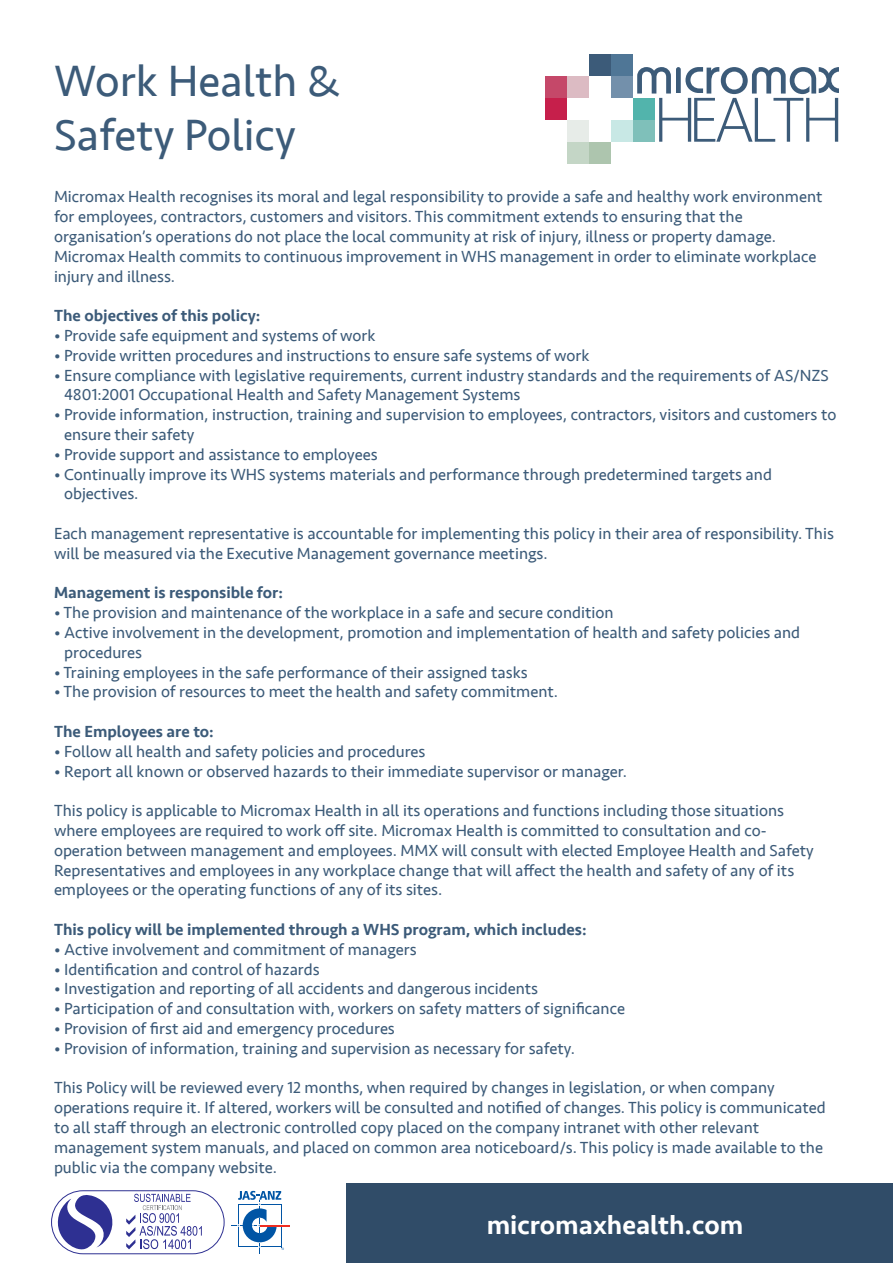
<style>
.page{position:relative;width:893px;height:1263px;background:#fff}
.page>*{position:absolute;margin:0;border:0;box-sizing:border-box;transform-origin:0 0}
.Paragraph_Style_1{font:45px "Seravek";color:#3c5b79}
.t1{font:500 27px "Seravek";color:#fff}
.Paragraph_Style_1-2{font:16.5px/19.8px "Seravek";color:#3c5b79}
.Paragraph_Style_1-3{font:500 16.5px "Seravek";color:#3c5b79}
</style>
<div class="page">
<div style="left:611px;top:120px;width:22px;height:22px;background:#c8e8e5"></div>
<div style="left:633px;top:120px;width:22px;height:22px;background:#7fc0ba"></div>
<div style="left:633px;top:98px;width:22px;height:22px;background:#52b4ac"></div>
<div style="left:611px;top:76px;width:22px;height:22px;background:#7390ab"></div>
<div style="left:611px;top:54px;width:22px;height:22px;background:#4f7696"></div>
<div style="left:589px;top:54px;width:22px;height:22px;background:#3c5b79"></div>
<div style="left:567px;top:76px;width:22px;height:22px;background:#dcbbc3"></div>
<div style="left:545px;top:76px;width:22px;height:22px;background:#c54869"></div>
<div style="left:545px;top:98px;width:22px;height:22px;background:#c61f4b"></div>
<div style="left:567px;top:120px;width:22px;height:22px;background:#e7ece8"></div>
<div style="left:567px;top:142px;width:22px;height:22px;background:#c4d6c6"></div>
<div style="left:589px;top:142px;width:22px;height:22px;background:#adc5ae"></div>
<svg style="left:637px;top:67px;width:202px;height:75px"></svg>
<div style="left:347px;top:1183px;width:546px;height:80px;background:#304c68"></div>
<div style="left:51px;top:1190px;width:174px;height:64px;border:1px solid #2e3092;border-radius:31px"></div>
<svg style="left:51px;top:1194px;width:62px;height:58px"></svg>
<svg style="left:126px;top:1194px;width:76px;height:55px"></svg>
<svg style="left:232px;top:1191px;width:57px;height:63px"></svg>
<p class="Paragraph_Style_1" style="left:54px;top:46px;width:288px">Work Health &amp;</p>
<p class="Paragraph_Style_1" style="left:54px;top:100px;width:243px">Safety Policy</p>
<p class="Paragraph_Style_1-2" style="left:54px;top:187px;width:770px">Micromax Health recognises its moral and legal responsibility to provide a safe and healthy work environment for employees, contractors, customers and visitors. This commitment extends to ensuring that the organisation’s operations do not place the local community at risk of injury, illness or property damage.<br>Micromax Health commits to continuous improvement in WHS management in order to eliminate workplace injury and illness.</p>
<p class="Paragraph_Style_1-3" style="left:54px;top:305px;width:208px">The objectives of this policy:</p>
<p class="Paragraph_Style_1-2" style="left:54px;top:325px;width:323px">• Provide safe equipment and systems of work</p>
<p class="Paragraph_Style_1-2" style="left:54px;top:345px;width:537px">• Provide written procedures and instructions to ensure safe systems of work</p>
<p class="Paragraph_Style_1-2" style="left:64px;top:365px;width:766px;text-indent:-10px">• Ensure compliance with legislative requirements, current industry standards and the requirements of AS/NZS<br>4801:2001 Occupational Health and Safety Management Systems</p>
<p class="Paragraph_Style_1-2" style="left:64px;top:405px;width:774px;text-indent:-10px">• Provide information, instruction, training and supervision to employees, contractors, visitors and customers to ensure their safety</p>
<p class="Paragraph_Style_1-2" style="left:54px;top:444px;width:325px">• Provide support and assistance to employees</p>
<p class="Paragraph_Style_1-2" style="left:64px;top:464px;width:709px;text-indent:-10px">• Continually improve its WHS systems materials and performance through predetermined targets and objectives.</p>
<p class="Paragraph_Style_1-2" style="left:54px;top:523px;width:781px">Each management representative is accountable for implementing this policy in their area of responsibility. This will be measured via the Executive Management governance meetings.</p>
<p class="Paragraph_Style_1-3" style="left:54px;top:583px;width:230px">Management is responsible for:</p>
<p class="Paragraph_Style_1-2" style="left:54px;top:603px;width:561px">• The provision and maintenance of the workplace in a safe and secure condition</p>
<p class="Paragraph_Style_1-2" style="left:64px;top:622px;width:738px;text-indent:-10px">• Active involvement in the development, promotion and implementation of health and safety policies and procedures</p>
<p class="Paragraph_Style_1-2" style="left:54px;top:662px;width:475px">• Training employees in the safe performance of their assigned tasks</p>
<p class="Paragraph_Style_1-2" style="left:54px;top:682px;width:506px">• The provision of resources to meet the health and safety commitment.</p>
<p class="Paragraph_Style_1-3" style="left:54px;top:721px;width:161px">The Employees are to:</p>
<p class="Paragraph_Style_1-2" style="left:54px;top:741px;width:373px">• Follow all health and safety policies and procedures</p>
<p class="Paragraph_Style_1-2" style="left:54px;top:761px;width:574px">• Report all known or observed hazards to their immediate supervisor or manager.</p>
<p class="Paragraph_Style_1-2" style="left:54px;top:801px;width:761px">This policy is applicable to Micromax Health in all its operations and functions including those situations where employees are required to work off site. Micromax Health is committed to consultation and co&shy;operation between management and employees. MMX will consult with elected Employee Health and Safety Representatives and employees in any workplace change that will affect the health and safety of any of its employees or the operating functions of any of its sites.</p>
<p class="Paragraph_Style_1-3" style="left:54px;top:919px;width:534px">This policy will be implemented through a WHS program, which includes:</p>
<p class="Paragraph_Style_1-2" style="left:54px;top:939px;width:364px">• Active involvement and commitment of managers</p>
<p class="Paragraph_Style_1-2" style="left:54px;top:959px;width:267px">• Identification and control of hazards</p>
<p class="Paragraph_Style_1-2" style="left:54px;top:979px;width:486px">• Investigation and reporting of all accidents and dangerous incidents</p>
<p class="Paragraph_Style_1-2" style="left:54px;top:999px;width:572px">• Participation of and consultation with, workers on safety matters of significance</p>
<p class="Paragraph_Style_1-2" style="left:54px;top:1018px;width:342px">• Provision of first aid and emergency procedures</p>
<p class="Paragraph_Style_1-2" style="left:54px;top:1038px;width:523px">• Provision of information, training and supervision as necessary for safety.</p>
<p class="Paragraph_Style_1-2" style="left:54px;top:1078px;width:773px">This Policy will be reviewed every 12 months, when required by changes in legislation, or when company operations require it. If altered, workers will be consulted and notified of changes. This policy is communicated to all staff through an electronic controlled copy placed on the company intranet with other relevant management system manuals, and placed on common area noticeboard/s. This policy is made available to the public via the company website.</p>
<p class="t1" style="left:487px;top:1208px;width:258px">micromaxhealth.com</p>
</div>
